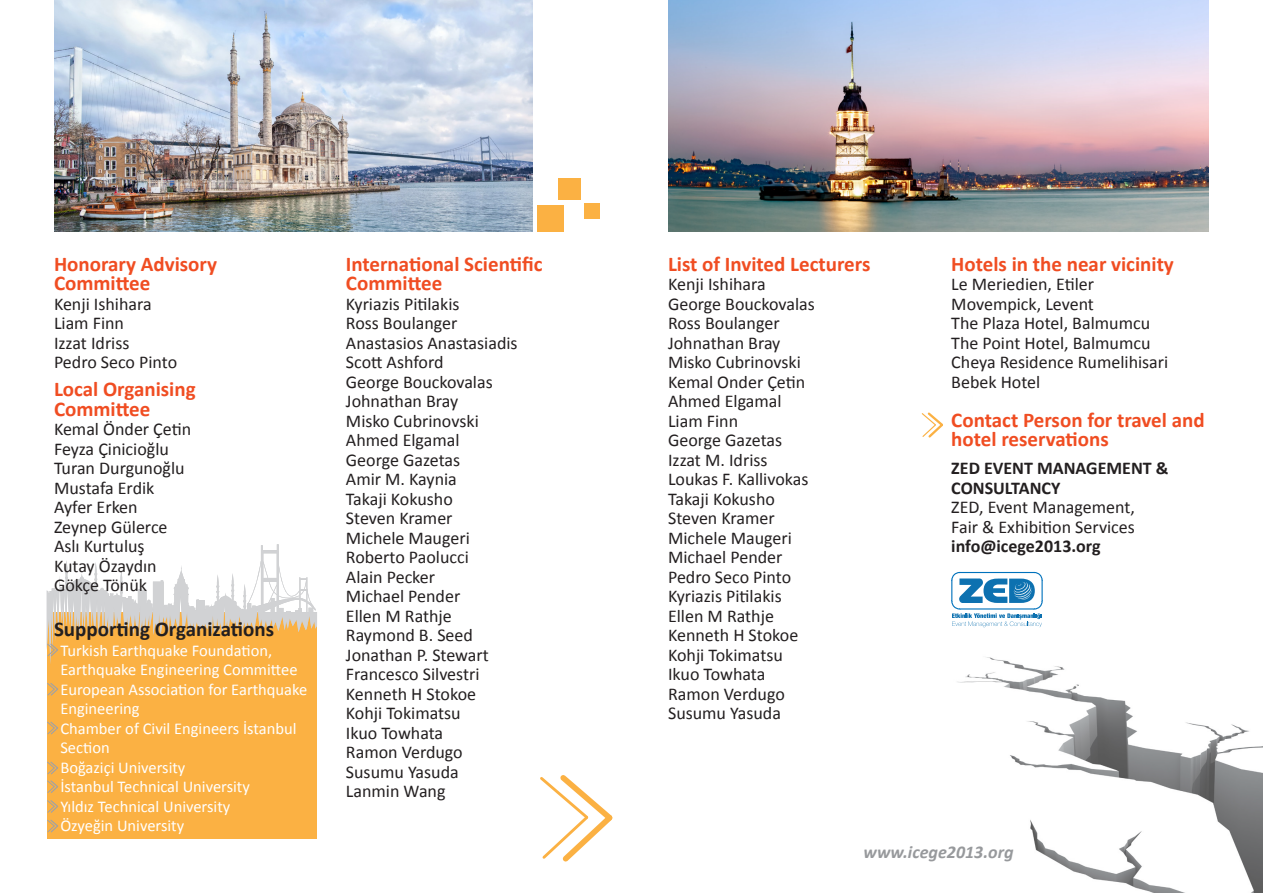
<style>
.page{position:relative;width:1263px;height:893px;background:#fff}
.page>*{position:absolute;margin:0;border:0;box-sizing:border-box;transform-origin:0 0}
.t1{font:700 21px/19.5px "Calibri";color:#f04d22}
.t2{font:700 21px "Calibri";color:#231f20}
.t3{font:18px "Calibri";color:#231f20}
.t4{font:700 18px/19.5px "Calibri";color:#231f20}
.t5{font:italic 700 18px "Calibri";color:#97999c}
.t6{font:16.5px/19.5px "Calibri";color:#fff}
</style>
<div class="page">
<div style="left:47px;top:612px;width:269px;height:227px;background:#fbb143"></div>
<svg style="left:47px;top:544px;width:270px;height:121px"></svg>
<svg style="left:47px;top:683px;width:11px;height:13px"></svg>
<svg style="left:47px;top:721px;width:11px;height:14px"></svg>
<svg style="left:47px;top:761px;width:11px;height:72px"></svg>
<img style="left:957px;top:657px;width:306px;height:236px">
<img style="left:54px;top:0;width:479px;height:232px">
<img style="left:668px;top:0;width:541px;height:232px">
<div style="left:537px;top:205px;width:27px;height:27px;background:#fbb143"></div>
<div style="left:558px;top:178px;width:22px;height:22px;background:#fbb143"></div>
<div style="left:584px;top:203px;width:16px;height:16px;background:#fbb143"></div>
<svg style="left:921px;top:412px;width:22px;height:26px"></svg>
<svg style="left:951px;top:571px;width:92px;height:56px"></svg>
<svg style="left:540px;top:775px;width:73px;height:87px"></svg>
<p class="t1" style="left:54px;top:253px;width:164px">Honorary Advisory</p>
<p class="t1" style="left:54px;top:273px;width:98px">Committee</p>
<p class="t3" style="left:54px;top:293px;width:99px">Kenji Ishihara</p>
<p class="t3" style="left:54px;top:312px;width:72px">Liam Finn</p>
<p class="t3" style="left:54px;top:332px;width:77px">Izzat Idriss</p>
<p class="t3" style="left:54px;top:351px;width:125px">Pedro Seco Pinto</p>
<p class="t1" style="left:54px;top:379px;width:143px">Local Organising</p>
<p class="t1" style="left:54px;top:398px;width:98px">Committee</p>
<p class="t3" style="left:54px;top:418px;width:139px">Kemal Önder Çetin</p>
<p class="t3" style="left:54px;top:438px;width:116px">Feyza Çinicioğlu</p>
<p class="t3" style="left:54px;top:457px;width:132px">Turan Durgunoğlu</p>
<p class="t3" style="left:54px;top:477px;width:102px">Mustafa Erdik</p>
<p class="t3" style="left:54px;top:496px;width:85px">Ayfer Erken</p>
<p class="t3" style="left:54px;top:516px;width:115px">Zeynep Gülerce</p>
<p class="t3" style="left:54px;top:535px;width:92px">Aslı Kurtuluş</p>
<p class="t3" style="left:54px;top:555px;width:104px">Kutay Özaydın</p>
<p class="t3" style="left:54px;top:574px;width:94px">Gökçe Tönük</p>
<p class="t2" style="left:54px;top:616px;width:222px">Supporting Organizations</p>
<p class="t6" style="left:60px;top:640px;width:239px">Turkish Earthquake Foundation,<br>Earthquake Engineering Committee</p>
<p class="t6" style="left:60px;top:679px;width:248px">European Association for Earthquake<br>Engineering</p>
<p class="t6" style="left:60px;top:718px;width:238px">Chamber of Civil Engineers İstanbul<br>Section</p>
<p class="t6" style="left:60px;top:757px;width:127px">Boğaziçi University</p>
<p class="t6" style="left:60px;top:776px;width:191px">İstanbul Technical University</p>
<p class="t6" style="left:60px;top:796px;width:171px">Yıldız Technical University</p>
<p class="t6" style="left:60px;top:815px;width:125px">Özyeğin University</p>
<p class="t1" style="left:346px;top:253px;width:198px">International Scientific<br>Committee</p>
<p class="t3" style="left:346px;top:293px;width:115px">Kyriazis Pitilakis</p>
<p class="t3" style="left:346px;top:312px;width:113px">Ross Boulanger</p>
<p class="t3" style="left:346px;top:332px;width:173px">Anastasios Anastasiadis</p>
<p class="t3" style="left:346px;top:351px;width:99px">Scott Ashford</p>
<p class="t3" style="left:346px;top:371px;width:148px">George Bouckovalas</p>
<p class="t3" style="left:346px;top:390px;width:114px">Johnathan Bray</p>
<p class="t3" style="left:346px;top:410px;width:134px">Misko Cubrinovski</p>
<p class="t3" style="left:346px;top:429px;width:115px">Ahmed Elgamal</p>
<p class="t3" style="left:346px;top:449px;width:116px">George Gazetas</p>
<p class="t3" style="left:346px;top:468px;width:112px">Amir M. Kaynia</p>
<p class="t3" style="left:346px;top:488px;width:108px">Takaji Kokusho</p>
<p class="t3" style="left:346px;top:507px;width:108px">Steven Kramer</p>
<p class="t3" style="left:346px;top:527px;width:125px">Michele Maugeri</p>
<p class="t3" style="left:346px;top:546px;width:124px">Roberto Paolucci</p>
<p class="t3" style="left:346px;top:566px;width:91px">Alain Pecker</p>
<p class="t3" style="left:346px;top:585px;width:116px">Michael Pender</p>
<p class="t3" style="left:346px;top:605px;width:107px">Ellen M Rathje</p>
<p class="t3" style="left:346px;top:624px;width:129px">Raymond B. Seed</p>
<p class="t3" style="left:346px;top:644px;width:144px">Jonathan P. Stewart</p>
<p class="t3" style="left:346px;top:663px;width:135px">Francesco Silvestri</p>
<p class="t3" style="left:346px;top:683px;width:132px">Kenneth H Stokoe</p>
<p class="t3" style="left:346px;top:702px;width:116px">Kohji Tokimatsu</p>
<p class="t3" style="left:346px;top:722px;width:99px">Ikuo Towhata</p>
<p class="t3" style="left:346px;top:741px;width:118px">Ramon Verdugo</p>
<p class="t3" style="left:346px;top:761px;width:114px">Susumu Yasuda</p>
<p class="t3" style="left:346px;top:780px;width:101px">Lanmin Wang</p>
<p class="t1" style="left:668px;top:253px;width:204px">List of Invited Lecturers</p>
<p class="t3" style="left:668px;top:273px;width:99px">Kenji Ishihara</p>
<p class="t3" style="left:668px;top:293px;width:148px">George Bouckovalas</p>
<p class="t3" style="left:668px;top:312px;width:113px">Ross Boulanger</p>
<p class="t3" style="left:668px;top:332px;width:114px">Johnathan Bray</p>
<p class="t3" style="left:668px;top:351px;width:134px">Misko Cubrinovski</p>
<p class="t3" style="left:668px;top:371px;width:139px">Kemal Onder Çetin</p>
<p class="t3" style="left:668px;top:390px;width:115px">Ahmed Elgamal</p>
<p class="t3" style="left:668px;top:410px;width:72px">Liam Finn</p>
<p class="t3" style="left:668px;top:429px;width:116px">George Gazetas</p>
<p class="t3" style="left:668px;top:449px;width:101px">Izzat M. Idriss</p>
<p class="t3" style="left:668px;top:468px;width:142px">Loukas F. Kallivokas</p>
<p class="t3" style="left:668px;top:488px;width:108px">Takaji Kokusho</p>
<p class="t3" style="left:668px;top:507px;width:108px">Steven Kramer</p>
<p class="t3" style="left:668px;top:527px;width:125px">Michele Maugeri</p>
<p class="t3" style="left:668px;top:546px;width:116px">Michael Pender</p>
<p class="t3" style="left:668px;top:566px;width:125px">Pedro Seco Pinto</p>
<p class="t3" style="left:668px;top:585px;width:115px">Kyriazis Pitilakis</p>
<p class="t3" style="left:668px;top:605px;width:107px">Ellen M Rathje</p>
<p class="t3" style="left:668px;top:624px;width:132px">Kenneth H Stokoe</p>
<p class="t3" style="left:668px;top:644px;width:116px">Kohji Tokimatsu</p>
<p class="t3" style="left:668px;top:663px;width:99px">Ikuo Towhata</p>
<p class="t3" style="left:668px;top:683px;width:118px">Ramon Verdugo</p>
<p class="t3" style="left:668px;top:702px;width:114px">Susumu Yasuda</p>
<p class="t1" style="left:951px;top:253px;width:224px">Hotels in the near vicinity</p>
<p class="t3" style="left:951px;top:273px;width:144px">Le Meriedien, Etiler</p>
<p class="t3" style="left:951px;top:293px;width:144px">Movempick, Levent</p>
<p class="t3" style="left:951px;top:312px;width:200px">The Plaza Hotel, Balmumcu</p>
<p class="t3" style="left:951px;top:332px;width:201px">The Point Hotel, Balmumcu</p>
<p class="t3" style="left:951px;top:351px;width:218px">Cheya Residence Rumelihisari</p>
<p class="t3" style="left:951px;top:371px;width:91px">Bebek Hotel</p>
<p class="t1" style="left:951px;top:409px;width:255px">Contact Person for travel and hotel reservations</p>
<p class="t4" style="left:951px;top:458px;width:219px">ZED EVENT MANAGEMENT &amp;<br>CONSULTANCY</p>
<p class="t3" style="left:951px;top:496px;width:185px">ZED, Event Management,</p>
<p class="t3" style="left:951px;top:516px;width:185px">Fair &amp; Exhibition Services</p>
<p class="t4" style="left:951px;top:536px;width:151px">info@icege2013.org</p>
<p class="t5" style="left:863px;top:841px;width:151px">www.icege2013.org</p>
</div>
